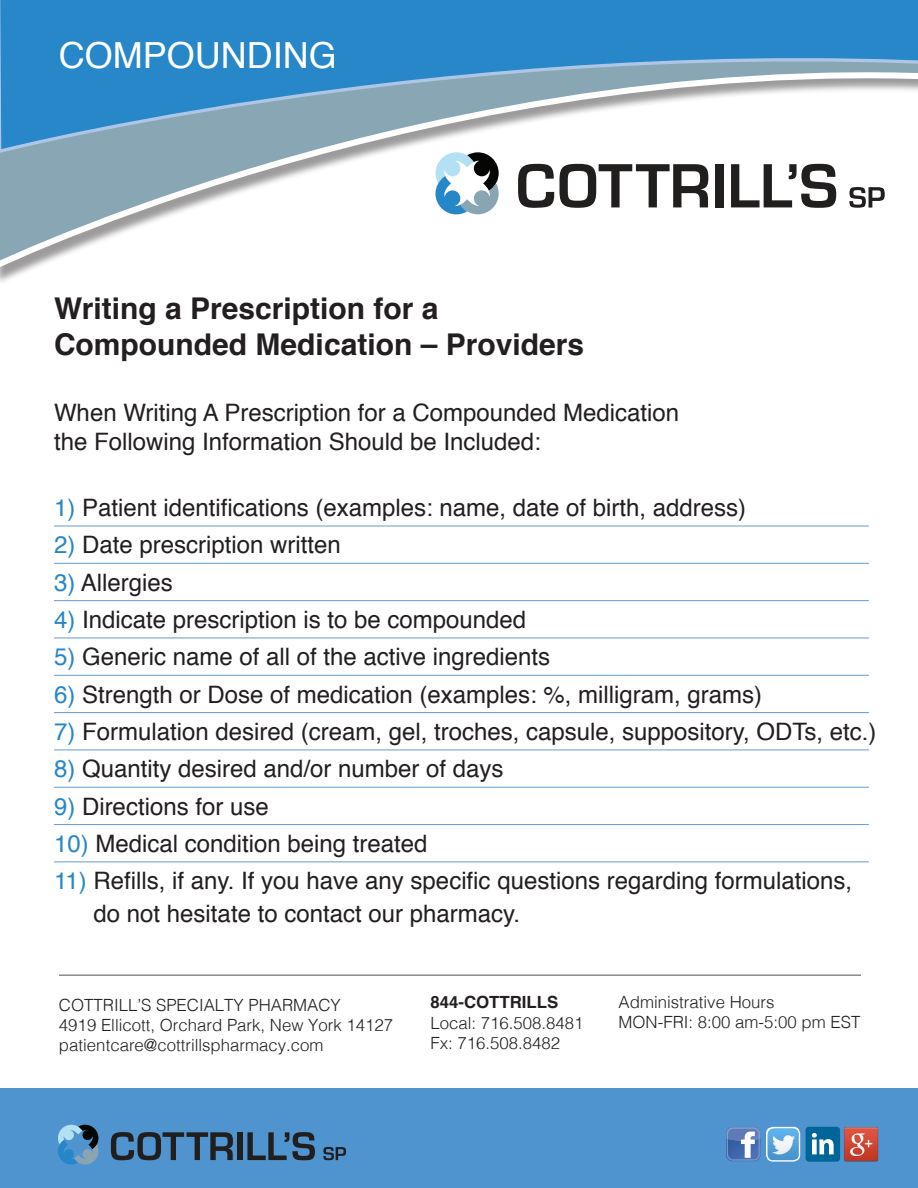
<style>
.page{position:relative;width:918px;height:1188px;background:#fff}
.page>*{position:absolute;margin:0;border:0;box-sizing:border-box;transform-origin:0 0}
.t1{font:36px "Helvetica";color:#fff}
.t2{font:700 30px/36px "Helvetica";color:#231f20}
.t3{font:24px/28.8px "Helvetica";color:#231f20}
.t4{font:300 16.8px/20.1px "Helvetica";color:#231f20}
.s1{color:#2787c8}
.s2{font-weight:700}
</style>
<div class="page">
<hr style="left:54px;top:526px;width:815px;height:1px;background:#639cd3">
<hr style="left:54px;top:563px;width:815px;height:1px;background:#639cd3">
<hr style="left:54px;top:600px;width:815px;height:1px;background:#639cd3">
<hr style="left:54px;top:638px;width:815px;height:1px;background:#639cd3">
<hr style="left:54px;top:675px;width:815px;height:1px;background:#639cd3">
<hr style="left:54px;top:712px;width:815px;height:1px;background:#639cd3">
<hr style="left:54px;top:750px;width:815px;height:1px;background:#639cd3">
<hr style="left:54px;top:787px;width:815px;height:1px;background:#639cd3">
<hr style="left:54px;top:824px;width:815px;height:1px;background:#639cd3">
<hr style="left:54px;top:862px;width:815px;height:1px;background:#639cd3">
<svg style="left:0;top:155px;width:885px;height:118px"></svg>
<svg style="left:0;top:0;width:918px;height:155px"></svg>
<div style="left:0;top:1088px;width:918px;height:100px;background:#5094cf"></div>
<svg style="left:111px;top:1132px;width:122px;height:29px"></svg>
<div style="left:237px;top:1132px;width:6px;height:28px;background:#211e1e"></div>
<svg style="left:247px;top:1132px;width:68px;height:28px"></svg>
<svg style="left:58px;top:1125px;width:40px;height:40px"></svg>
<svg style="left:323px;top:1147px;width:23px;height:13px"></svg>
<svg style="left:726px;top:1127px;width:35px;height:34px"></svg>
<img style="left:768px;top:1128px;width:32px;height:32px">
<div style="left:766px;top:1127px;width:34px;height:35px;border:1px solid #fff;border-radius:6px"></div>
<div style="left:806px;top:1127px;width:34px;height:34px;background:#069;border-radius:3px"></div>
<svg style="left:812px;top:1133px;width:22px;height:21px"></svg>
<img style="left:844px;top:1127px;width:34px;height:34px">
<hr style="left:59px;top:974px;width:802px;height:2px;background:#87898c">
<p class="t1" style="left:59px;top:28px;width:279px">COMPOUNDING</p>
<p class="t2" style="left:54px;top:291px;width:532px">Writing a Prescription for a<br>Compounded Medication – Providers</p>
<p class="t3" style="left:54px;top:399px;width:627px">When Writing A Prescription for a Compounded Medication the Following Information Should be Included:</p>
<p class="t3" style="left:54px;top:494px;width:694px"><span class="s1">1)</span> Patient identifications (examples: name, date of birth, address)</p>
<p class="t3" style="left:54px;top:531px;width:288px"><span class="s1">2)</span> Date prescription written</p>
<p class="t3" style="left:54px;top:569px;width:120px"><span class="s1">3)</span> Allergies</p>
<p class="t3" style="left:54px;top:606px;width:474px"><span class="s1">4)</span> Indicate prescription is to be compounded</p>
<p class="t3" style="left:54px;top:643px;width:498px"><span class="s1">5)</span> Generic name of all of the active ingredients</p>
<p class="t3" style="left:54px;top:681px;width:710px"><span class="s1">6)</span> Strength or Dose of medication (examples: %, milligram, grams)</p>
<p class="t3" style="left:54px;top:718px;width:824px"><span class="s1">7)</span> Formulation desired (cream, gel, troches, capsule, suppository, ODTs, etc.)</p>
<p class="t3" style="left:54px;top:755px;width:451px"><span class="s1">8)</span> Quantity desired and/or number of days</p>
<p class="t3" style="left:54px;top:793px;width:216px"><span class="s1">9)</span> Directions for use</p>
<p class="t3" style="left:54px;top:830px;width:375px"><span class="s1">10)</span> Medical condition being treated</p>
<p class="t3" style="left:94px;top:865px;width:760px;line-height:33px;text-indent:-40px"><span class="s1">11)</span> Refills, if any. If you have any specific questions regarding formulations, do not hesitate to contact our pharmacy.</p>
<p class="t4" style="left:59px;top:993px;width:336px">COTTRILL’S SPECIALTY PHARMACY<br>4919 Ellicott, Orchard Park, New York 14127 patientcare@cottrillspharmacy.com</p>
<p class="t4" style="left:430px;top:991px;width:155px"><span class="s2">844-COTTRILLS<br></span>Local: 716.508.8481<br>Fx: 716.508.8482</p>
<p class="t4" style="left:619px;top:991px;width:243px">Administrative Hours<br>MON-FRI: 8:00 am-5:00 pm EST</p>
</div>
